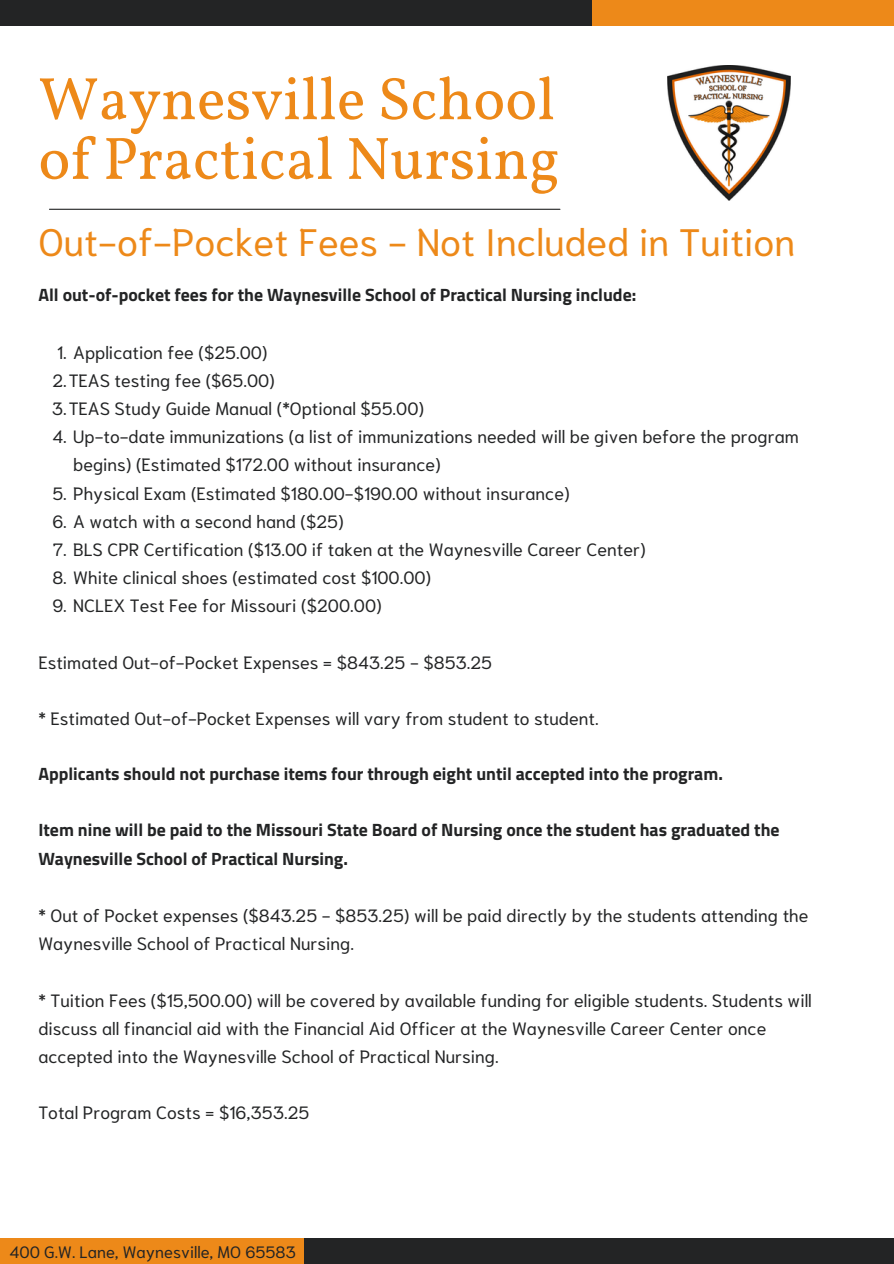
<style>
.page{position:relative;width:894px;height:1264px;background:#fff}
.page>*{position:absolute;margin:0;border:0;box-sizing:border-box;transform-origin:0 0}
.t1{font:60px/59.7px "Vollkorn";color:#ed8919}
.t2{font:38.25px "Niramit";color:#ed8919}
.t3{font:17.85px/28.2px "Niramit";color:#232425}
.t4{font:700 17.85px/28.2px "Titillium Web";color:#232425}
.t5{font:16.5px "Niramit";color:#232425}
</style>
<div class="page">
<div style="left:0;top:0;width:592px;height:26px;background:#232425"></div>
<div style="left:304px;top:1238px;width:589px;height:25px;background:#232425"></div>
<div style="left:592px;top:0;width:301px;height:26px;background:#ed8919"></div>
<div style="left:0;top:1238px;width:304px;height:25px;background:#ed8919"></div>
<img style="left:667px;top:65px;width:122px;height:136px">
<hr style="left:49px;top:209px;width:510px;height:1px;background:#232425">
<p class="t1" style="left:38px;top:74px;width:523px">Waynesville School of Practical Nursing</p>
<p class="t2" style="left:38px;top:214px;width:758px">Out-of-Pocket Fees - Not Included in Tuition</p>
<p class="t4" style="left:38px;top:280px;width:599px">All out-of-pocket fees for the Waynesville School of Practical Nursing include:</p>
<p class="t3" style="left:57px;top:336px;width:212px">1. Application fee ($25.00)</p>
<p class="t3" style="left:52px;top:365px;width:224px">2.TEAS testing fee ($65.00)</p>
<p class="t3" style="left:52px;top:393px;width:373px">3.TEAS Study Guide Manual (*Optional $55.00)</p>
<p class="t3" style="left:73px;top:421px;width:727px;text-indent:-21px">4. Up-to-date immunizations (a list of immunizations needed will be given before the program begins) (Estimated $172.00 without insurance)</p>
<p class="t3" style="left:52px;top:477px;width:518px">5. Physical Exam (Estimated $180.00-$190.00 without insurance)</p>
<p class="t3" style="left:52px;top:505px;width:293px">6. A watch with a second hand ($25)</p>
<p class="t3" style="left:53px;top:533px;width:594px">7. BLS CPR Certification ($13.00 if taken at the Waynesville Career Center)</p>
<p class="t3" style="left:52px;top:562px;width:380px">8. White clinical shoes (estimated cost $100.00)</p>
<p class="t3" style="left:52px;top:590px;width:331px">9. NCLEX Test Fee for Missouri ($200.00)</p>
<p class="t3" style="left:38px;top:646px;width:455px">Estimated Out-of-Pocket Expenses = $843.25 - $853.25</p>
<p class="t3" style="left:38px;top:702px;width:561px">* Estimated Out-of-Pocket Expenses will vary from student to student.</p>
<p class="t4" style="left:38px;top:759px;width:685px">Applicants should not purchase items four through eight until accepted into the program.</p>
<p class="t4" style="left:38px;top:815px;width:742px">Item nine will be paid to the Missouri State Board of Nursing once the student has graduated the<br>Waynesville School of Practical Nursing.</p>
<p class="t3" style="left:38px;top:899px;width:771px">* Out of Pocket expenses ($843.25 - $853.25) will be paid directly by the students attending the<br>Waynesville School of Practical Nursing.</p>
<p class="t3" style="left:38px;top:984px;width:774px">* Tuition Fees ($15,500.00) will be covered by available funding for eligible students. Students will discuss all financial aid with the Financial Aid Officer at the Waynesville Career Center once accepted into the Waynesville School of Practical Nursing.</p>
<p class="t3" style="left:38px;top:1096px;width:272px">Total Program Costs = $16,353.25</p>
<p class="t5" style="left:10px;top:1239px;width:288px">400 G.W. Lane, Waynesville, MO 65583</p>
</div>
